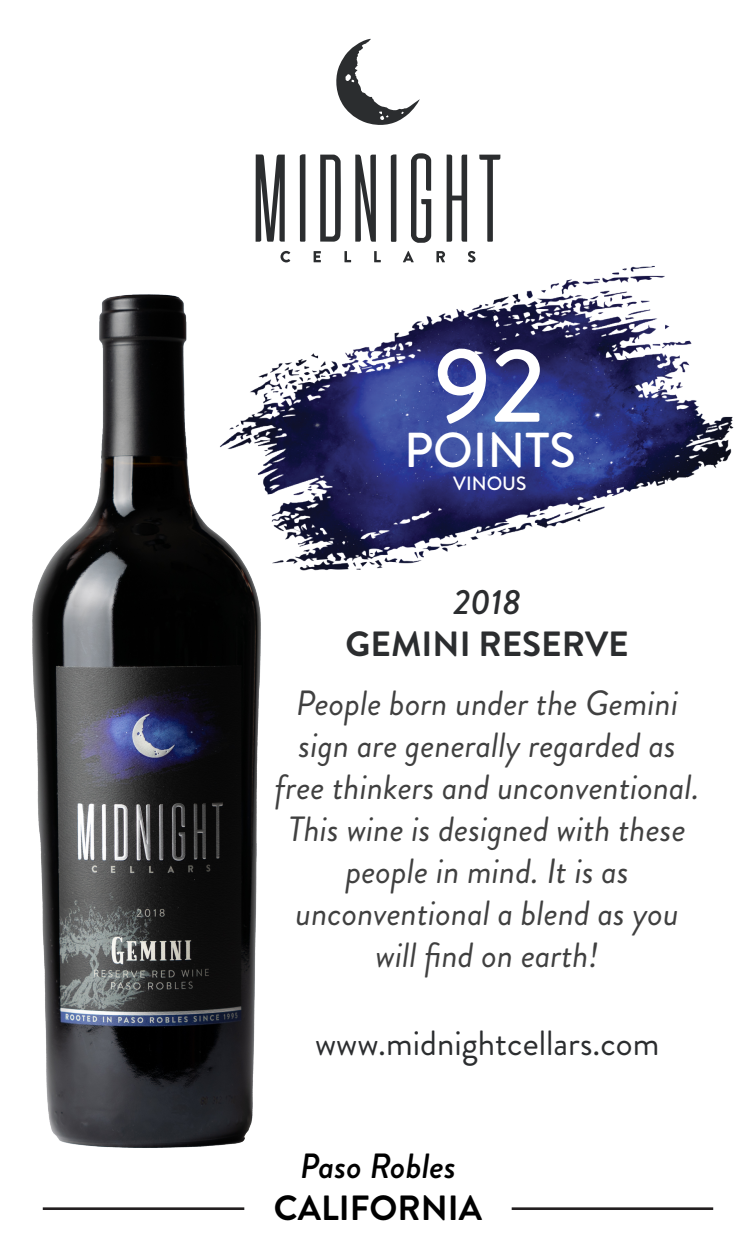
<style>
.page{position:relative;width:756px;height:1260px;background:#fff}
.page>*{position:absolute;margin:0;border:0;box-sizing:border-box;transform-origin:0 0}
.t1{font:500 105px "Brandon Grotesque";color:#fff}
.t2{font:500 49px "Brandon Grotesque";color:#fff}
.t3{font:italic 35px/42px "Brandon Grotesque";color:#404040;text-align:center}
.t4{font:35px "Brandon Grotesque";color:#2b2d2f}
.t5{font:700 35px "Brandon Grotesque";color:#2b2d2f}
.t6{font:italic 500 35px "Brandon Grotesque";color:#000}
.t7{font:700 35px "Brandon Grotesque";color:#000}
.t8{font:italic 500 35px "Brandon Grotesque";color:#2b2d2f}
.t9{font:500 19.25px "Brandon Grotesque";color:#fff}
</style>
<div class="page">
<svg style="left:336px;top:39px;width:84px;height:86px"></svg>
<svg style="left:256px;top:154px;width:29px;height:72px"></svg>
<svg style="left:300px;top:154px;width:5px;height:72px"></svg>
<svg style="left:320px;top:155px;width:21px;height:71px"></svg>
<svg style="left:355px;top:155px;width:21px;height:71px"></svg>
<svg style="left:391px;top:154px;width:5px;height:72px"></svg>
<svg style="left:411px;top:153px;width:20px;height:73px"></svg>
<svg style="left:447px;top:155px;width:20px;height:71px"></svg>
<svg style="left:479px;top:155px;width:21px;height:71px"></svg>
<hr style="left:512px;top:1207px;width:201px;height:3px;background:#231f20">
<hr style="left:43px;top:1207px;width:201px;height:3px;background:#231f20">
<img style="left:32px;top:226px;width:702px;height:922px">
<h1 class="t1" style="left:434px;top:313px;width:113px">92</h1>
<h2 class="t2" style="left:404px;top:417px;width:173px">POINTS</h2>
<p class="t9" style="left:453px;top:470px;width:75px">VINOUS</p>
<p class="t8" style="left:453px;top:578px;width:69px">2018</p>
<p class="t5" style="left:346px;top:619px;width:285px">GEMINI RESERVE</p>
<p class="t3" style="left:275px;top:683px;width:426px">People born under the Gemini sign are generally regarded as free thinkers and unconventional.<br>This wine is designed with these people in mind. It is as unconventional a blend as you will find on earth!</p>
<p class="t4" style="left:315px;top:1019px;width:346px">www.midnightcellars.com</p>
<p class="t6" style="left:300px;top:1142px;width:157px">Paso Robles</p>
<p class="t7" style="left:274px;top:1184px;width:210px">CALIFORNIA</p>
</div>
